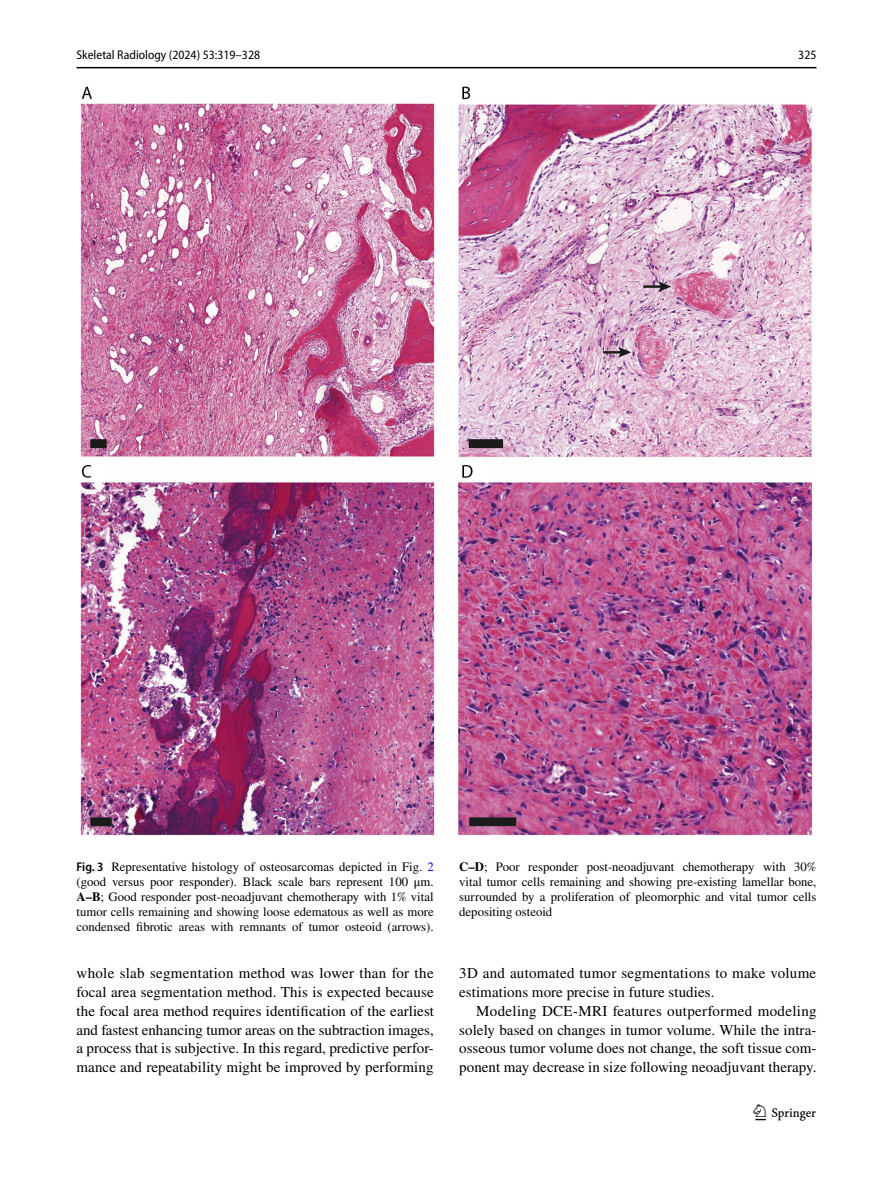
<style>
.page{position:relative;width:893px;height:1187px;background:#fff}
.page>*{position:absolute;margin:0;border:0;box-sizing:border-box;transform-origin:0 0}
.t1{font:22.5px "Springnew Regular 3";color:#000}
.t2{font:15px/18.8px "STIX";letter-spacing:.005em;color:#000;text-align:justify}
.t3{font:12.75px/15px "STIX";color:#000;text-align:justify}
.t4{font:semi-condensed 12.75px "Myriad Pro";color:#000}
.s1{font-family:"Myriad Pro";font-weight:600;font-stretch:semi-condensed}
.s2{color:#00f}
.s3{font-weight:700}
</style>
<div class="page">
<hr style="left:77px;top:67px;width:739px;height:1px;background:#000">
<img style="left:81px;top:87px;width:731px;height:748px">
<p class="t4" style="left:77px;top:48px;width:185px">Skeletal Radiology (2024) 53:319–328</p>
<p class="t4" style="left:798px;top:48px;width:20px">325</p>
<p class="t3" style="left:77px;top:859px;width:359px"><span class="s1">Fig. 3</span> Representative histology of osteosarcomas depicted in Fig. <span class="s2">2 </span>(good versus poor responder). Black scale bars represent 100 μm.<br><span class="s3">A–B</span>; Good responder post-neoadjuvant chemotherapy with 1% vital tumor cells remaining and showing loose edematous as well as more condensed fibrotic areas with remnants of tumor osteoid (arrows).</p>
<p class="t3" style="left:459px;top:859px;width:359px"><span class="s3">C–D</span>; Poor responder post-neoadjuvant chemotherapy with 30% vital tumor cells remaining and showing pre-existing lamellar bone, surrounded by a proliferation of pleomorphic and vital tumor cells depositing osteoid</p>
<p class="t2" style="left:77px;top:964px;width:359px">whole slab segmentation method was lower than for the focal area segmentation method. This is expected because the focal area method requires identification of the earliest and fastest enhancing tumor areas on the subtraction images, a process that is subjective. In this regard, predictive perfor&shy;mance and repeatability might be improved by performing</p>
<p class="t2" style="left:459px;top:964px;width:358px">3D and automated tumor segmentations to make volume estimations more precise in future studies.</p>
<p class="t2" style="left:459px;top:1002px;width:359px;text-indent:17px">Modeling DCE-MRI features outperformed modeling solely based on changes in tumor volume. While the intra&shy;osseous tumor volume does not change, the soft tissue com&shy;ponent may decrease in size following neoadjuvant therapy.</p>
<h1 class="t1" style="left:755px;top:1104px;width:62px">1 3</h1>
</div>
